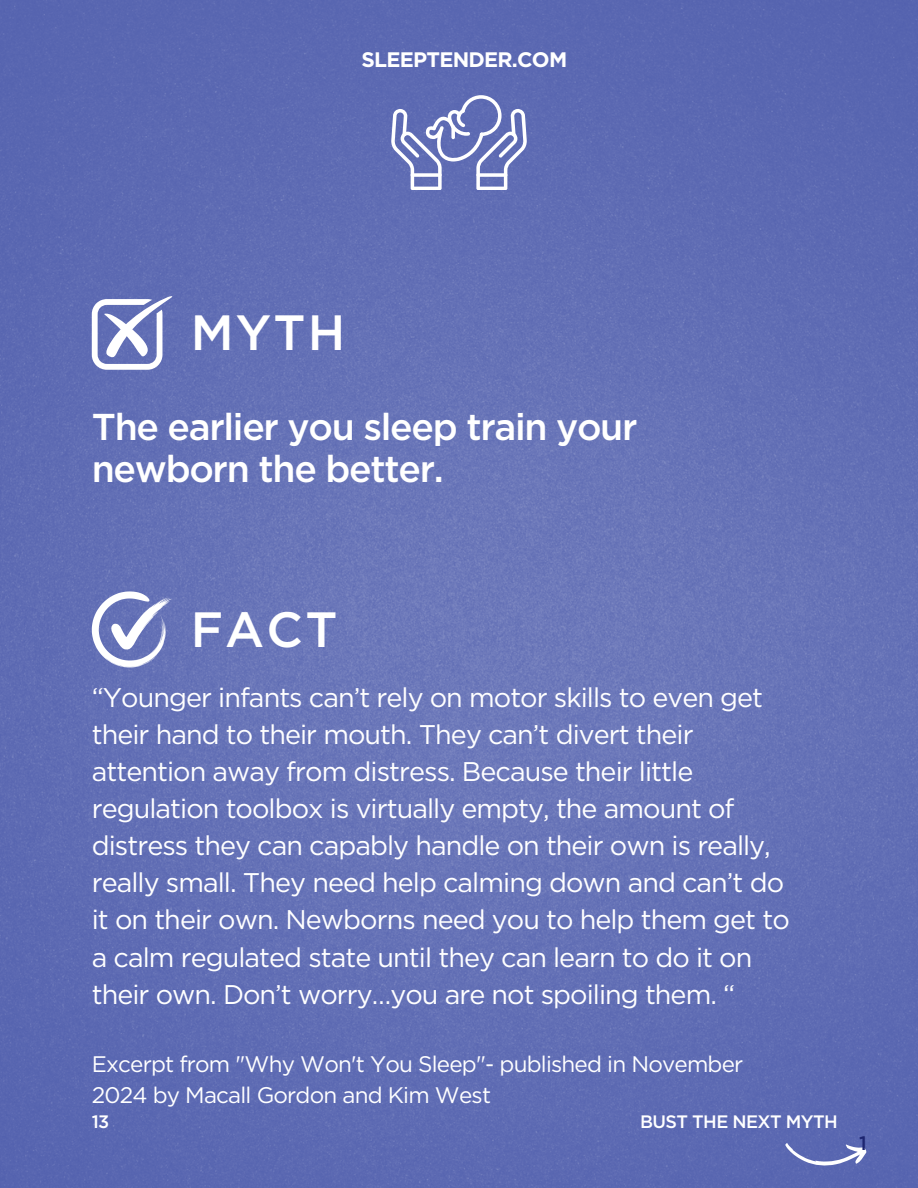
<style>
.page{position:relative;width:918px;height:1188px;background:#fff}
.page>*{position:absolute;margin:0;border:0;box-sizing:border-box;transform-origin:0 0}
.t1{font:500 49.5px "Gotham";letter-spacing:.045em;color:#fff}
.t2{font:500 37.35px/41.7px "Gotham";letter-spacing:-.035em;color:#fff}
.t3{font:27px/37.2px "Gotham";letter-spacing:-.035em;color:#fff}
.t4{font:22.5px/30.3px "Gotham";letter-spacing:-.035em;color:#fff}
.t5{font:700 21px "Gotham";letter-spacing:-.035em;color:#fff}
.t6{font:500 19.5px "Gotham";color:#1d2570}
.t7{font:500 18px "Gotham";letter-spacing:-.035em;color:#fff}
</style>
<div class="page">
<img style="left:0;top:0;width:918px;height:1188px">
<svg style="left:92px;top:296px;width:80px;height:74px"></svg>
<svg style="left:92px;top:591px;width:80px;height:77px"></svg>
<svg style="left:785px;top:1143px;width:82px;height:23px"></svg>
<svg style="left:391px;top:95px;width:136px;height:95px"></svg>
<p class="t5" style="left:362px;top:47px;width:207px">SLEEPTENDER.COM</p>
<p class="t1" style="left:191px;top:304px;width:156px">MYTH</p>
<p class="t2" style="left:92px;top:405px;width:547px">The earlier you sleep train your newborn the better.</p>
<p class="t1" style="left:191px;top:601px;width:148px">FACT</p>
<p class="t3" style="left:92px;top:678px;width:699px">“Younger infants can’t rely on motor skills to even get their hand to their mouth. They can’t divert their attention away from distress. Because their little regulation toolbox is virtually empty, the amount of distress they can capably handle on their own is really, really small. They need help calming down and can’t do it on their own. Newborns need you to help them get to a calm regulated state until they can learn to do it on their own. Don’t worry…you are not spoiling them. “</p>
<p class="t4" style="left:92px;top:1049px;width:653px">Excerpt from "Why Won't You Sleep"- published in November<br>2024 by Macall Gordon and Kim West</p>
<p class="t7" style="left:640px;top:1111px;width:199px">BUST THE NEXT MYTH</p>
<p class="t7" style="left:92px;top:1111px;width:19px">13</p>
<p class="t6" style="left:859px;top:1132px;width:9px">1</p>
</div>
